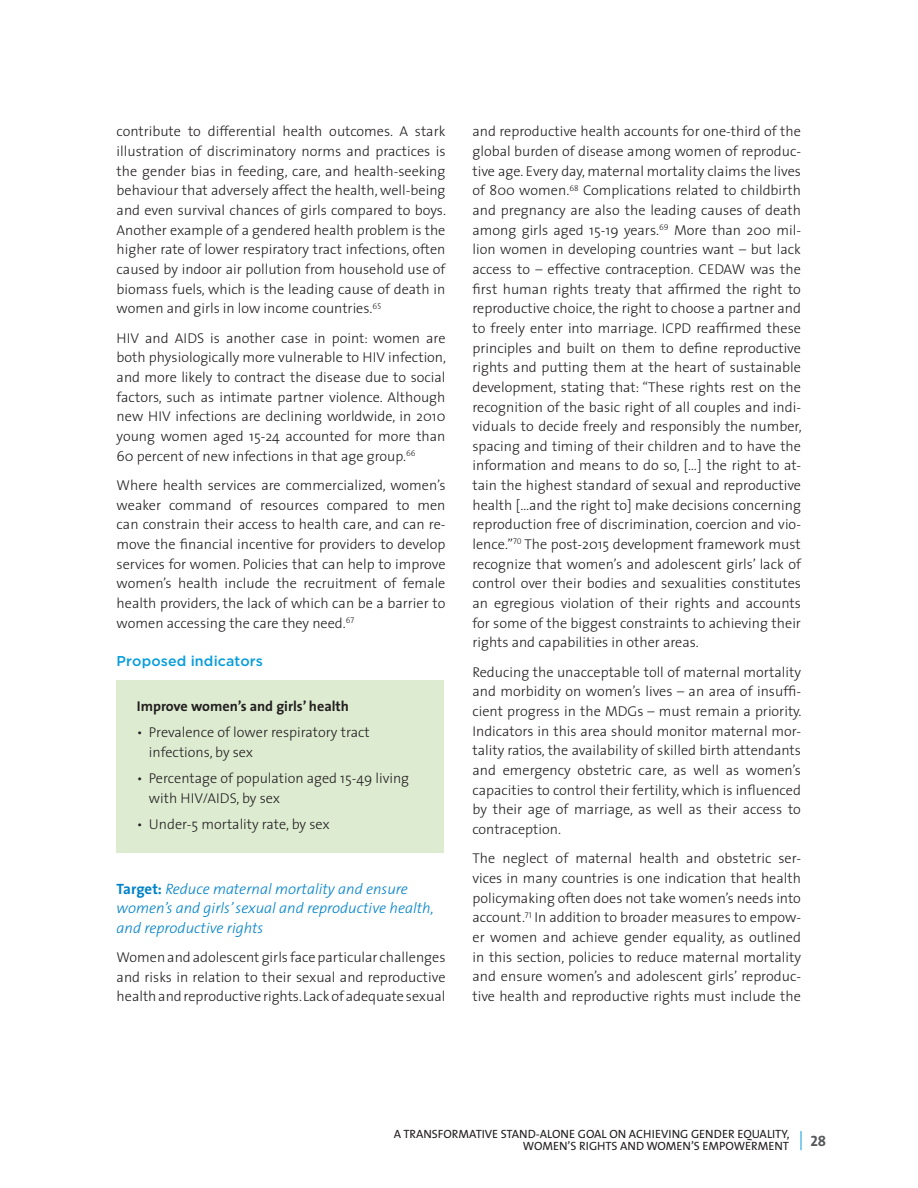
<style>
.page{position:relative;width:918px;height:1188px;background:#fff}
.page>*{position:absolute;margin:0;border:0;box-sizing:border-box;transform-origin:0 0}
.IN-LINE_quote{font:italic 300 15px/19.5px "The Sans";color:#0082c8}
.t1{font:15px "The Sans Bold Caps";color:#57585a}
.BODY_TEXT__ITALIC_OR{font:300 14.25px/19.6px "The Sans";color:#231f20;text-align:justify}
.t2{font:700 14.25px "The Sans";color:#231f20}
.BODY_TEXT__ITALIC_OR-2{font:500 14.25px "Gotham";letter-spacing:.01em;color:#069ddc}
.t3{font:12px/12px "The Sans Caps";color:#231f20;text-align:right}
.s1{font-weight:700;font-style:normal}
</style>
<div class="page">
<svg style="left:801px;top:1131px;width:1px;height:19px"></svg>
<div style="left:117px;top:680px;width:327px;height:172px;background:#ddebd1"></div>
<p class="BODY_TEXT__ITALIC_OR" style="left:117px;top:121px;width:331px">contribute to differential health outcomes. A stark illustration of discriminatory norms and practices is the gender bias in feeding, care, and health-seeking behaviour that adversely affect the health, well-being and even survival chances of girls compared to boys.<br>Another example of a gendered health problem is the higher rate of lower respiratory tract infections, often caused by indoor air pollution from household use of biomass fuels, which is the leading cause of death in women and girls in low income countries.<sup>65</sup></p>
<p class="BODY_TEXT__ITALIC_OR" style="left:117px;top:328px;width:331px">HIV and AIDS is another case in point: women are both physiologically more vulnerable to HIV infection, and more likely to contract the disease due to social factors, such as intimate partner violence. Although new HIV infections are declining worldwide, in 2010 young women aged 15-24 accounted for more than 60 percent of new infections in that age group.<sup>66</sup></p>
<p class="BODY_TEXT__ITALIC_OR" style="left:117px;top:475px;width:330px">Where health services are commercialized, women’s weaker command of resources compared to men can constrain their access to health care, and can re&shy;move the financial incentive for providers to develop services for women. Policies that can help to improve women’s health include the recruitment of female health providers, the lack of which can be a barrier to women accessing the care they need.<sup>67</sup></p>
<p class="BODY_TEXT__ITALIC_OR-2" style="left:117px;top:651px;width:148px">Proposed indicators</p>
<p class="t2" style="left:137px;top:694px;width:214px">Improve women’s and girls’ health</p>
<p class="BODY_TEXT__ITALIC_OR" style="left:149px;top:722px;width:223px;text-indent:-12px">• Prevalence of lower respiratory tract infections, by sex</p>
<p class="BODY_TEXT__ITALIC_OR" style="left:149px;top:768px;width:262px;text-indent:-12px">• Percentage of population aged 15-49 living with HIV/AIDS, by sex</p>
<p class="BODY_TEXT__ITALIC_OR" style="left:137px;top:814px;width:194px">• Under-5 mortality rate, by sex</p>
<p class="IN-LINE_quote" style="left:117px;top:878px;width:319px"><span class="s1">Target:</span> Reduce maternal mortality and ensure women’s and girls’ sexual and reproductive health, and reproductive rights</p>
<p class="BODY_TEXT__ITALIC_OR" style="left:117px;top:947px;width:330px">Womenandadolescent girls faceparticular -challenges and risks in relation to their sexual and reproductive healthandreproductiverights.Lackofadequatesexual</p>
<p class="BODY_TEXT__ITALIC_OR" style="left:472px;top:121px;width:331px">and reproductive health accounts for one-third of the global burden of disease among women of reproduc&shy;tive age. Every day, maternal mortality claims the lives of 800 women.<sup>68</sup> Complications related to childbirth and pregnancy are also the leading causes of death among girls aged 15-19 years.<sup>69</sup> More than 200 mil&shy;lion women in developing countries want – but lack access to – effective contraception. CEDAW was the first human rights treaty that affirmed the right to reproductive choice, the right to choose a partner and to freely enter into marriage. ICPD reaffirmed these principles and built on them to define reproductive rights and putting them at the heart of sustainable development, stating that: “These rights rest on the recognition of the basic right of all couples and indi&shy;viduals to decide freely and responsibly the number, spacing and timing of their children and to have the information and means to do so, […] the right to at&shy;tain the highest standard of sexual and reproductive health […and the right to] make decisions concerning reproduction free of discrimination, coercion and vio&shy;lence.”<sup>70</sup> The post-2015 development framework must recognize that women’s and adolescent girls’ lack of control over their bodies and sexualities constitutes an egregious violation of their rights and accounts for some of the biggest constraints to achieving their rights and capabilities in other areas.</p>
<p class="BODY_TEXT__ITALIC_OR" style="left:472px;top:662px;width:331px">Reducing the unacceptable toll of maternal mortality and morbidity on women’s lives – an area of insuffi&shy;cient progress in the MDGs – must remain a priority.<br>Indicators in this area should monitor maternal mor&shy;tality ratios, the availability of skilled birth attendants and emergency obstetric care, as well as women’s capacities to control their fertility, which is influenced by their age of marriage, as well as their access to contraception.</p>
<p class="BODY_TEXT__ITALIC_OR" style="left:472px;top:848px;width:330px">The neglect of maternal health and obstetric ser&shy;vices in many countries is one indication that health policymaking often does not take women’s needs into account.<sup>71</sup> In addition to broader measures to empow&shy;er women and achieve gender equality, as outlined in this section, policies to reduce maternal mortality and ensure women’s and adolescent girls’ reproduc&shy;tive health and reproductive rights must include the</p>
<p class="t3" style="left:394px;top:1128px;width:397px">A TRANSFORMATIVE STAND-ALONE GOAL ON ACHIEVING GENDER EQUALITY,<br>WOMEN’S RIGHTS AND WOMEN’S EMPOWERMENT</p>
<p class="t1" style="left:810px;top:1129px;width:17px">28</p>
</div>
